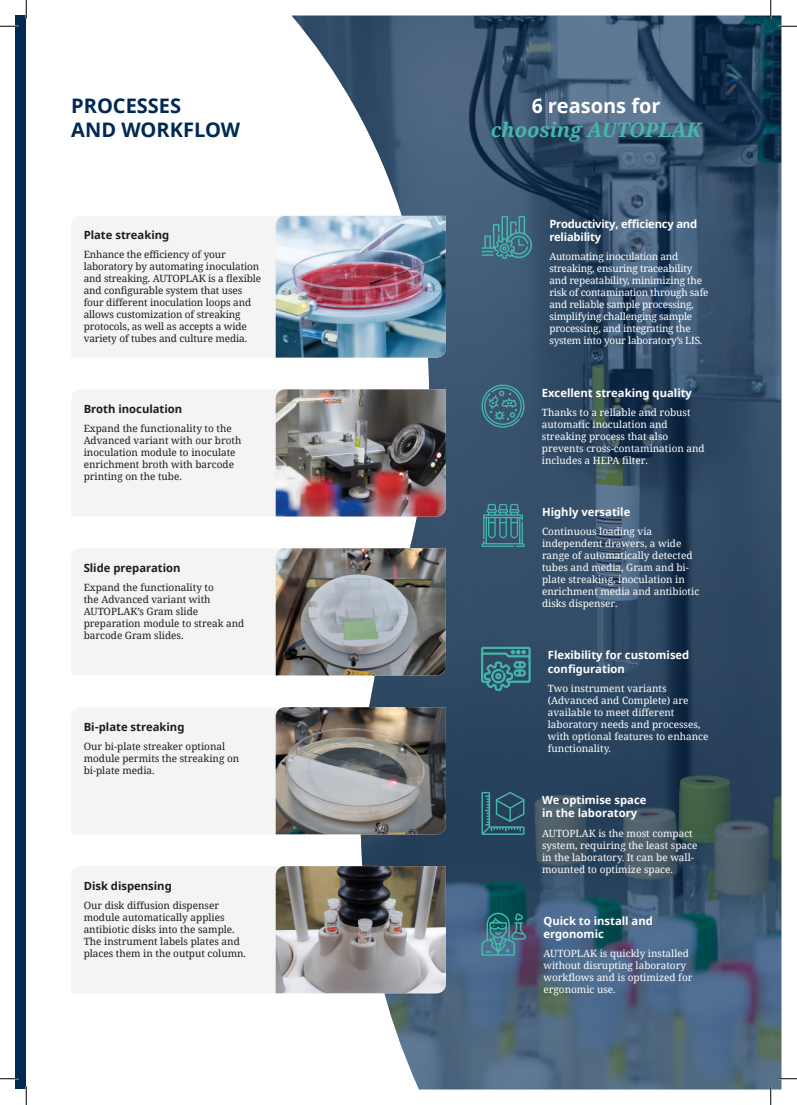
<style>
.page{position:relative;width:797px;height:1105px;background:#fff}
.page>*{position:absolute;margin:0;border:0;box-sizing:border-box;transform-origin:0 0}
.t1{font:700 20px/24px "Noto Sans";color:#002953}
.t2{font:italic 700 20px "Noto Serif";color:#46b8aa}
.t3{font:700 20px "Noto Sans";color:#fff}
.t4{font:700 11.25px/13.5px "Noto Sans";color:#fff}
.t5{font:700 11.25px "Noto Sans";color:#1d1d1b}
.t6{font:700 11.25px/13.5px "Noto Sans";letter-spacing:-.02em;color:#fff}
.t7{font:10px/12px "Noto Serif";color:#1d1d1b}
.t8{font:10px/12px "Noto Serif";color:#fff}
.t9{font:10px/12px "Noto Serif";letter-spacing:-.02em;color:#fff}
</style>
<div class="page">
<div style="left:16px;top:16px;width:10px;height:1073px;background:#002953"></div>
<img style="left:292px;top:16px;width:489px;height:1073px">
<svg style="left:478px;top:381px;width:49px;height:50px"></svg>
<svg style="left:481px;top:504px;width:43px;height:43px"></svg>
<svg style="left:481px;top:647px;width:49px;height:46px"></svg>
<svg style="left:481px;top:216px;width:51px;height:43px"></svg>
<svg style="left:481px;top:910px;width:45px;height:46px"></svg>
<svg style="left:481px;top:792px;width:43px;height:43px"></svg>
<div style="left:72px;top:216px;width:204px;height:142px;background:#f4f4f4"></div>
<img style="left:276px;top:216px;width:170px;height:142px">
<div style="left:72px;top:390px;width:204px;height:126px;background:#f4f4f4"></div>
<img style="left:276px;top:389px;width:170px;height:127px">
<div style="left:72px;top:549px;width:204px;height:126px;background:#f4f4f4"></div>
<img style="left:276px;top:548px;width:170px;height:127px">
<div style="left:72px;top:708px;width:204px;height:126px;background:#f4f4f4"></div>
<img style="left:276px;top:707px;width:170px;height:127px">
<div style="left:72px;top:867px;width:204px;height:126px;background:#f4f4f4"></div>
<img style="left:276px;top:866px;width:170px;height:127px">
<svg style="left:0;top:25px;width:19px;height:2px"></svg>
<svg style="left:778px;top:25px;width:19px;height:2px"></svg>
<svg style="left:0;top:1078px;width:19px;height:1px"></svg>
<svg style="left:778px;top:1078px;width:19px;height:1px"></svg>
<svg style="left:25px;top:0;width:2px;height:19px"></svg>
<svg style="left:25px;top:1086px;width:2px;height:19px"></svg>
<svg style="left:770px;top:0;width:1px;height:19px"></svg>
<svg style="left:770px;top:1086px;width:1px;height:19px"></svg>
<h1 class="t1" style="left:71px;top:94px;width:170px">PROCESSES<br>AND WORKFLOW</h1>
<p class="t5" style="left:84px;top:227px;width:87px">Plate streaking</p>
<p class="t7" style="left:84px;top:248px;width:179px">Enhance the efficiency of your laboratory by automating inoculation and streaking. AUTOPLAK is a flexible and configurable system that uses four different inoculation loops and allows customization of streaking protocols, as well as accepts a wide variety of tubes and culture media.</p>
<p class="t5" style="left:84px;top:401px;width:100px">Broth inoculation</p>
<p class="t7" style="left:84px;top:422px;width:159px">Expand the functionality to the<br>Advanced variant with our broth inoculation module to inoculate enrichment broth with barcode printing on the tube.</p>
<p class="t5" style="left:84px;top:560px;width:98px">Slide preparation</p>
<p class="t7" style="left:84px;top:581px;width:162px">Expand the functionality to<br>the Advanced variant with<br>AUTOPLAK’s Gram slide preparation module to streak and barcode Gram slides.</p>
<p class="t5" style="left:84px;top:719px;width:102px">Bi-plate streaking</p>
<p class="t7" style="left:84px;top:740px;width:157px">Our bi-plate streaker optional module permits the streaking on bi-plate media.</p>
<p class="t5" style="left:84px;top:878px;width:90px">Disk dispensing</p>
<p class="t7" style="left:84px;top:899px;width:164px">Our disk diffusion dispenser module automatically applies antibiotic disks into the sample.<br>The instrument labels plates and places them in the output column.</p>
<h1 class="t3" style="left:532px;top:92px;width:130px">6 reasons for</h1>
<h1 class="t2" style="left:491px;top:116px;width:212px">choosing AUTOPLAK</h1>
<p class="t6" style="left:549px;top:217px;width:149px">Productivity, efficiency and reliability</p>
<p class="t9" style="left:549px;top:250px;width:161px">Automating inoculation and streaking, ensuring traceability and repeatability, minimizing the risk of contamination through safe and reliable sample processing, simplifying challenging sample processing, and integrating the system into your laboratory’s LIS.</p>
<p class="t4" style="left:542px;top:386px;width:152px">Excellent streaking quality</p>
<p class="t8" style="left:542px;top:406px;width:164px">Thanks to a reliable and robust automatic inoculation and streaking process that also prevents cross-contamination and includes a HEPA filter.</p>
<p class="t4" style="left:542px;top:505px;width:90px">Highly versatile</p>
<p class="t8" style="left:542px;top:525px;width:159px">Continuous loading via independent drawers, a wide range of automatically detected tubes and media, Gram and bi&shy;plate streaking, inoculation in enrichment media and antibiotic disks dispenser.</p>
<p class="t4" style="left:548px;top:649px;width:143px">Flexibility for customised configuration</p>
<p class="t8" style="left:548px;top:682px;width:162px">Two instrument variants (Advanced and Complete) are available to meet different laboratory needs and processes, with optional features to enhance functionality.</p>
<p class="t4" style="left:542px;top:793px;width:106px">We optimise space in the laboratory</p>
<p class="t8" style="left:542px;top:826px;width:157px">AUTOPLAK is the most compact system, requiring the least space in the laboratory. It can be wall&shy;mounted to optimize space.</p>
<p class="t4" style="left:543px;top:914px;width:111px">Quick to install and ergonomic</p>
<p class="t8" style="left:543px;top:947px;width:150px">AUTOPLAK is quickly installed without disrupting laboratory workflows and is optimized for ergonomic use.</p>
</div>
